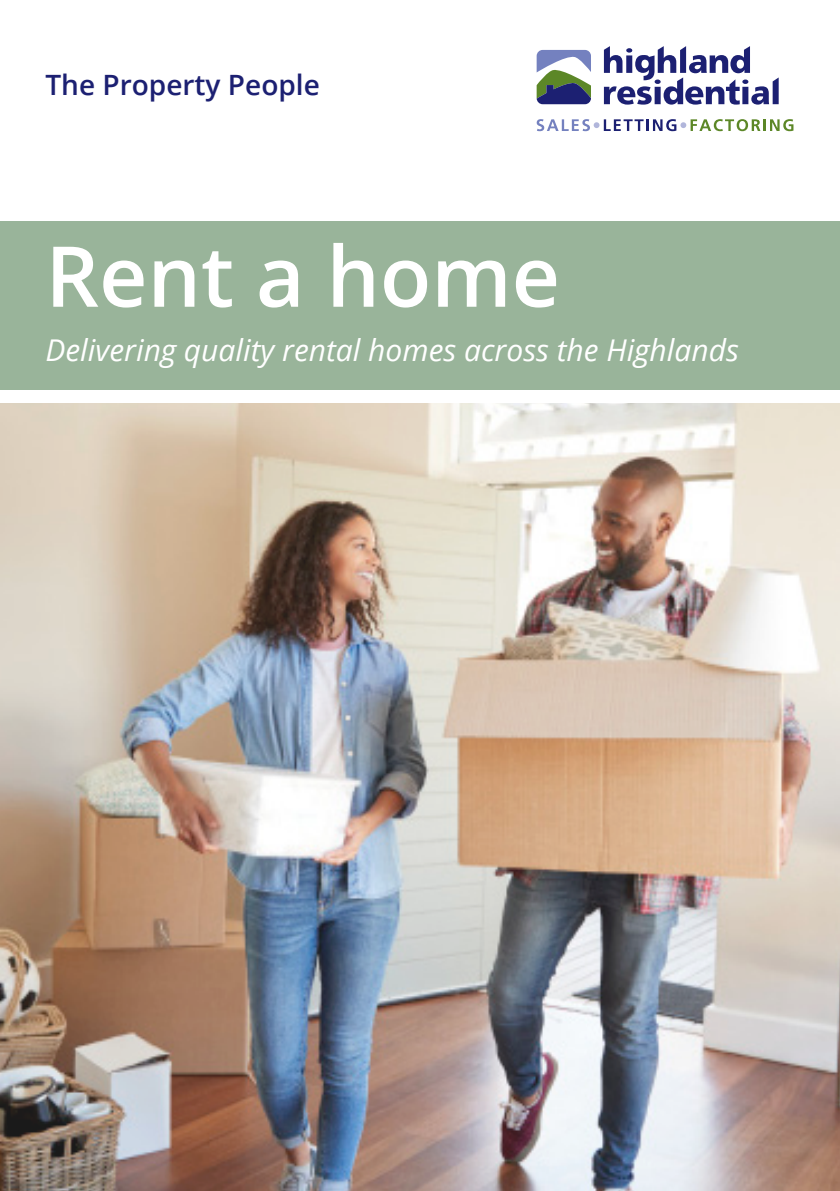
<style>
.page{position:relative;width:840px;height:1191px;background:#fff}
.page>*{position:absolute;margin:0;border:0;box-sizing:border-box;transform-origin:0 0}
.t1{font:600 84px "Open Sans";color:#fff}
.t2{font:italic 30px "Open Sans";color:#fff}
.t3{font:600 28px "Open Sans";color:#1c2072}
</style>
<div class="page">
<div style="left:0;top:221px;width:839px;height:169px;background:#99b49a"></div>
<img style="left:0;top:403px;width:839px;height:788px">
<svg style="left:603px;top:46px;width:175px;height:59px"></svg>
<svg style="left:536px;top:119px;width:257px;height:12px"></svg>
<svg style="left:536px;top:50px;width:54px;height:54px"></svg>
<p class="t3" style="left:45px;top:66px;width:276px">The Property People</p>
<p class="t1" style="left:45px;top:219px;width:516px">Rent a home</p>
<p class="t2" style="left:45px;top:329px;width:694px">Delivering quality rental homes across the Highlands</p>
</div>
